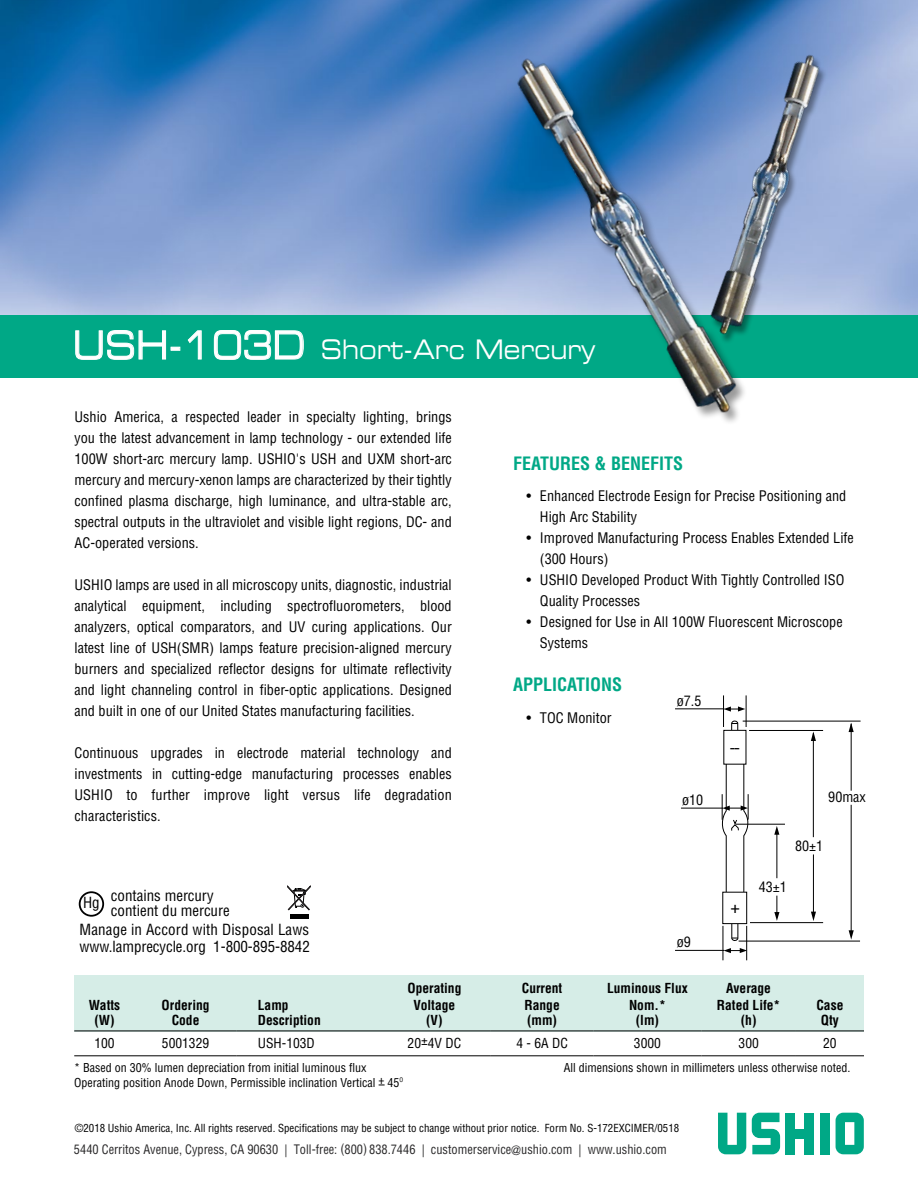
<style>
.page{position:relative;width:918px;height:1188px;background:#fff}
.page>*{position:absolute;margin:0;border:0;box-sizing:border-box;transform-origin:0 0}
.t1{font:27px "Eurostile LT Std Ex 2";color:#fff;scale:.8 1}
.t2{font:700 condensed 18px "Helvetica LT Std";color:#00a886}
.t3{font:15.9px "Helvetica";color:#000}
.t4{font:condensed 15px/27px "Helvetica LT Std";color:#000}
.t5{font:condensed 14.25px/21px "Helvetica LT Std";color:#000}
.t6{font:condensed 14.1px "Helvetica LT Std";color:#000}
.t7{font:700 condensed 13.5px/15px "Helvetica LT Std";color:#000;text-align:center}
.t8{font:condensed 13.5px "Helvetica LT Std";color:#000}
.t9{font:condensed 12.75px "Helvetica LT Std";color:#292829}
.t10{font:condensed 12px "Helvetica LT Std";color:#000}
.t11{font:condensed 10.8px "Helvetica LT Std";color:#000}
.s1{font-size:39px}
</style>
<div class="page">
<img style="left:0;top:0;width:918px;height:316px">
<div style="left:0;top:316px;width:918px;height:62px;background:#00a886"></div>
<svg style="left:752px;top:1113px;width:28px;height:41px"></svg>
<div style="left:795px;top:1129px;width:10px;height:9px;background:#00a886"></div>
<div style="left:805px;top:1113px;width:9px;height:41px;background:#00a886"></div>
<div style="left:786px;top:1113px;width:9px;height:41px;background:#00a886"></div>
<div style="left:820px;top:1113px;width:9px;height:41px;background:#00a886"></div>
<svg style="left:836px;top:1113px;width:28px;height:41px"></svg>
<svg style="left:718px;top:1113px;width:28px;height:41px"></svg>
<svg style="left:75px;top:330px;width:105px;height:30px"></svg>
<svg style="left:187px;top:330px;width:15px;height:30px"></svg>
<svg style="left:214px;top:330px;width:90px;height:30px"></svg>
<hr style="left:743px;top:721px;width:118px;height:1px;background:#000">
<hr style="left:851px;top:805px;width:1px;height:127px;background:#000">
<svg style="left:849px;top:930px;width:5px;height:10px"></svg>
<svg style="left:849px;top:723px;width:5px;height:9px"></svg>
<hr style="left:739px;top:941px;width:121px;height:1px;background:#000">
<svg style="left:731px;top:720px;width:8px;height:10px"></svg>
<svg style="left:731px;top:924px;width:8px;height:18px"></svg>
<div style="left:722px;top:892px;width:25px;height:32px;border:1px solid #000"></div>
<hr style="left:777px;top:833px;width:1px;height:45px;background:#000">
<svg style="left:774px;top:826px;width:5px;height:9px"></svg>
<hr style="left:749px;top:730px;width:74px;height:1px;background:#000">
<hr style="left:813px;top:854px;width:1px;height:59px;background:#000">
<svg style="left:811px;top:731px;width:5px;height:10px"></svg>
<svg style="left:811px;top:912px;width:5px;height:9px"></svg>
<hr style="left:681px;top:808px;width:42px;height:1px;background:#000">
<hr style="left:736px;top:824px;width:49px;height:1px;background:#000">
<svg style="left:721px;top:762px;width:28px;height:132px"></svg>
<hr style="left:750px;top:922px;width:73px;height:1px;background:#000">
<hr style="left:723px;top:926px;width:1px;height:34px;background:#000">
<hr style="left:746px;top:926px;width:1px;height:34px;background:#000">
<hr style="left:675px;top:950px;width:49px;height:1px;background:#000">
<hr style="left:723px;top:695px;width:1px;height:32px;background:#000">
<hr style="left:746px;top:695px;width:1px;height:32px;background:#000">
<svg style="left:724px;top:948px;width:23px;height:5px"></svg>
<svg style="left:724px;top:706px;width:21px;height:6px"></svg>
<hr style="left:675px;top:709px;width:49px;height:1px;background:#000">
<hr style="left:851px;top:724px;width:1px;height:67px;background:#000">
<hr style="left:813px;top:733px;width:1px;height:104px;background:#000">
<svg style="left:774px;top:896px;width:5px;height:25px"></svg>
<img style="left:426px;top:15px;width:319px;height:407px">
<div style="left:74px;top:975px;width:790px;height:56px;background:#d6ede7"></div>
<hr style="left:74px;top:1031px;width:61px;height:1px;background:#000">
<hr style="left:135px;top:1031px;width:101px;height:1px;background:#000">
<hr style="left:236px;top:1031px;width:142px;height:1px;background:#000">
<hr style="left:378px;top:1031px;width:113px;height:1px;background:#000">
<hr style="left:491px;top:1031px;width:102px;height:1px;background:#000">
<hr style="left:593px;top:1031px;width:108px;height:1px;background:#000">
<hr style="left:701px;top:1031px;width:95px;height:1px;background:#000">
<hr style="left:796px;top:1031px;width:68px;height:1px;background:#000">
<hr style="left:74px;top:1055px;width:61px;height:1px;background:#000">
<hr style="left:135px;top:1055px;width:101px;height:1px;background:#000">
<hr style="left:236px;top:1055px;width:142px;height:1px;background:#000">
<hr style="left:378px;top:1055px;width:113px;height:1px;background:#000">
<hr style="left:491px;top:1055px;width:102px;height:1px;background:#000">
<hr style="left:593px;top:1055px;width:108px;height:1px;background:#000">
<hr style="left:701px;top:1055px;width:95px;height:1px;background:#000">
<hr style="left:796px;top:1055px;width:68px;height:1px;background:#000">
<div style="left:79px;top:891px;width:25px;height:26px;border:2px solid #000;border-radius:50%"></div>
<hr style="left:290px;top:915px;width:18px;height:4px;background:#000">
<svg style="left:287px;top:885px;width:23px;height:25px"></svg>
<img style="left:589px;top:14px;width:329px;height:355px">
<h1 class="t1" style="left:73px;top:331px;width:655px"><span class="s1">USH-103D</span> Short-Arc Mercury</h1>
<p class="t5" style="left:75px;top:406px;width:379px;text-align:justify">Ushio America, a respected leader in specialty lighting, brings you the latest advancement in lamp technology - our extended life 100W short-arc mercury lamp. USHIO's USH and UXM short-arc mercury and mercury-xenon lamps are characterized by their tightly confined plasma discharge, high luminance, and ultra-stable arc, spectral outputs in the ultraviolet and visible light regions, DC- and AC-operated versions.</p>
<p class="t5" style="left:75px;top:574px;width:379px;text-align:justify">USHIO lamps are used in all microscopy units, diagnostic, industrial analytical equipment, including spectrofluorometers, blood analyzers, optical comparators, and UV curing applications. Our latest line of USH(SMR) lamps feature precision-aligned mercury burners and specialized reflector designs for ultimate reflectivity and light channeling control in fiber-optic applications. Designed and built in one of our United States manufacturing facilities.</p>
<p class="t5" style="left:75px;top:742px;width:379px;text-align:justify">Continuous upgrades in electrode material technology and investments in cutting-edge manufacturing processes enables USHIO to further improve light versus life degradation characteristics.</p>
<p class="t4" style="left:111px;top:888px;width:120px;line-height:15px">contains mercury contient du mercure</p>
<p class="t4" style="left:80px;top:889px;width:231px">Hg<br>Manage in Accord with Disposal Laws</p>
<p class="t4" style="left:80px;top:933px;width:232px">www.lamprecycle.org 1-800-895-8842</p>
<p class="t2" style="left:513px;top:452px;width:172px">FEATURES &amp; BENEFITS</p>
<p class="t5" style="left:540px;top:485px;width:308px;text-indent:-13px">• Enhanced Electrode Eesign for Precise Positioning and<br>High Arc Stability</p>
<p class="t5" style="left:540px;top:527px;width:315px;text-indent:-13px">• Improved Manufacturing Process Enables Extended Life (300 Hours)</p>
<p class="t5" style="left:540px;top:569px;width:306px;text-indent:-13px">• USHIO Developed Product With Tightly Controlled ISO<br>Quality Processes</p>
<p class="t5" style="left:540px;top:611px;width:304px;text-indent:-13px">• Designed for Use in All 100W Fluorescent Microscope<br>Systems</p>
<p class="t2" style="left:513px;top:674px;width:111px">APPLICATIONS</p>
<p class="t5" style="left:526px;top:707px;width:87px">• TOC Monitor</p>
<p class="t6" style="left:677px;top:692px;width:26px">ø7.5</p>
<p class="t3" style="left:731px;top:736px;width:10px">–</p>
<p class="t6" style="left:682px;top:791px;width:23px">ø10</p>
<p class="t6" style="left:828px;top:788px;width:39px">90max</p>
<p class="t6" style="left:677px;top:933px;width:16px">ø9</p>
<p class="t3" style="left:731px;top:895px;width:11px">+</p>
<p class="t6" style="left:795px;top:837px;width:30px">80±1</p>
<p class="t6" style="left:759px;top:878px;width:30px">43±1</p>
<p class="t7" style="left:407px;top:980px;width:55px">Operating</p>
<p class="t7" style="left:522px;top:980px;width:42px">Current</p>
<p class="t7" style="left:607px;top:980px;width:82px">Luminous Flux</p>
<p class="t7" style="left:726px;top:980px;width:46px">Average</p>
<p class="t7" style="left:89px;top:997px;width:33px">Watts (W)</p>
<p class="t7" style="left:162px;top:997px;width:49px">Ordering<br>Code</p>
<p class="t7" style="left:258px;top:997px;width:64px;text-align:left">Lamp<br>Description</p>
<p class="t7" style="left:414px;top:997px;width:43px">Voltage (V)</p>
<p class="t7" style="left:525px;top:997px;width:37px;text-align:left">Range (mm)</p>
<p class="t7" style="left:629px;top:997px;width:38px">Nom.* (lm)</p>
<p class="t7" style="left:717px;top:997px;width:65px">Rated Life* (h)</p>
<p class="t7" style="left:816px;top:997px;width:28px">Case<br>Qty</p>
<p class="t8" style="left:94px;top:1035px;width:22px">100</p>
<p class="t8" style="left:162px;top:1035px;width:49px">5001329</p>
<p class="t8" style="left:258px;top:1035px;width:58px">USH-103D</p>
<p class="t8" style="left:408px;top:1035px;width:55px">20±4V DC</p>
<p class="t8" style="left:516px;top:1035px;width:53px">4 - 6A DC</p>
<p class="t8" style="left:634px;top:1035px;width:28px">3000</p>
<p class="t8" style="left:739px;top:1035px;width:22px">300</p>
<p class="t8" style="left:823px;top:1035px;width:15px">20</p>
<p class="t10" style="left:74px;top:1060px;width:294px">* Based on 30% lumen depreciation from initial luminous flux</p>
<p class="t10" style="left:564px;top:1060px;width:288px">All dimensions shown in millimeters unless otherwise noted.</p>
<p class="t10" style="left:74px;top:1075px;width:331px">Operating position Anode Down, Permissible inclination Vertical + 45<sup>O</sup></p>
<p class="t11" style="left:75px;top:1121px;width:606px">©2018 Ushio America, Inc. All rights reserved. Specifications may be subject to change without prior notice. Form No. S-172EXCIMER/0518</p>
<p class="t9" style="left:74px;top:1141px;width:594px">5440 Cerritos Avenue, Cypress, CA 90630 | Toll-free: (800) 838.7446 | customerservice@ushio.com | www.ushio.com</p>
</div>
